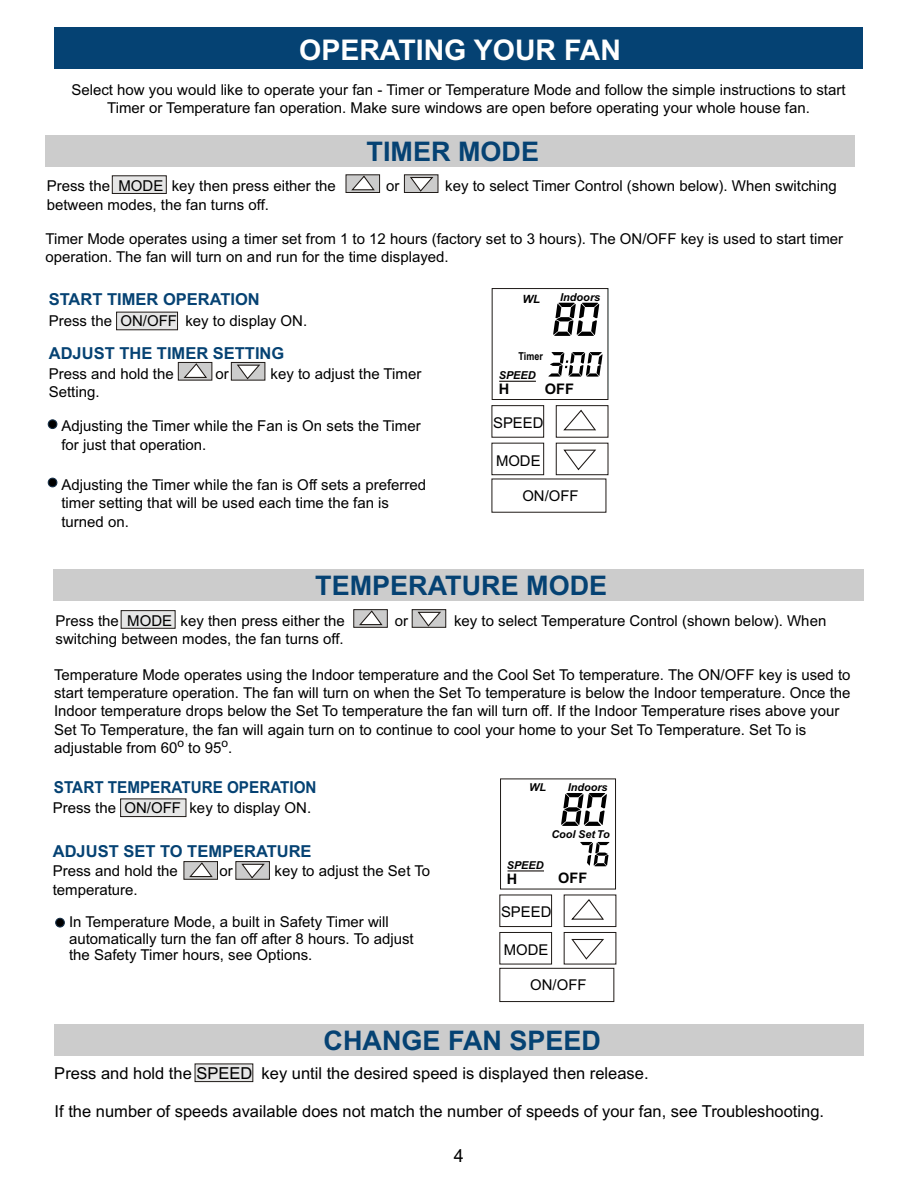
<style>
.page{position:relative;width:918px;height:1188px;background:#fff}
.page>*{position:absolute;margin:0;border:0;box-sizing:border-box;transform-origin:0 0}
.t1{font:700 28.5px "Arial";color:#fff}
.t2{font:700 27px "Arial";color:#054273}
.t3{font:18px "Arial";color:#000}
.t4{font:16.5px "Arial";color:#000}
.t5{font:700 16.5px "Arial";color:#054273}
.t6{font:700 16.5px "Arial";color:#054273;scale:.92 1}
.t7{font:15px/18.5px "Arial";color:#000}
.t8{font:14.85px "Arial";color:#000}
.t9{font:700 14.55px "Arial";color:#000}
.t10{font:12px "Arial";color:#000}
.t11{font:italic 700 11.4px "Arial";color:#000}
.t12{font:italic 700 10.95px "Arial";color:#000}
.t13{font:700 10.95px "Arial Narrow";color:#000}
.t14{font:italic 700 10.8px "Arial";color:#000}
</style>
<div class="page">
<svg style="left:116px;top:312px;width:62px;height:18px"></svg>
<svg style="left:112px;top:175px;width:55px;height:19px"></svg>
<div style="left:54px;top:27px;width:809px;height:41px;background:#054273"></div>
<svg style="left:491px;top:288px;width:118px;height:187px"></svg>
<div style="left:45px;top:136px;width:810px;height:31px;background:#ccc"></div>
<div style="left:48px;top:419px;width:9px;height:10px;background:#000;border:1px solid #142e47;border-radius:50%"></div>
<div style="left:48px;top:478px;width:9px;height:9px;background:#000;border:1px solid #142e47;border-radius:50%"></div>
<svg style="left:178px;top:362px;width:34px;height:18px"></svg>
<svg style="left:231px;top:362px;width:34px;height:19px"></svg>
<svg style="left:346px;top:174px;width:34px;height:19px"></svg>
<svg style="left:404px;top:174px;width:34px;height:19px"></svg>
<svg style="left:120px;top:799px;width:66px;height:18px"></svg>
<div style="left:499px;top:968px;width:115px;height:34px;border:1px solid #1f1a17"></div>
<div style="left:54px;top:569px;width:810px;height:31px;background:#ccc"></div>
<div style="left:55px;top:918px;width:10px;height:10px;background:#000;border:1px solid #142e47;border-radius:50%"></div>
<svg style="left:184px;top:861px;width:34px;height:19px"></svg>
<svg style="left:236px;top:861px;width:34px;height:19px"></svg>
<svg style="left:121px;top:610px;width:54px;height:19px"></svg>
<svg style="left:353px;top:609px;width:35px;height:19px"></svg>
<svg style="left:412px;top:609px;width:34px;height:19px"></svg>
<svg style="left:499px;top:778px;width:117px;height:187px"></svg>
<svg style="left:195px;top:1064px;width:58px;height:18px"></svg>
<div style="left:54px;top:1024px;width:810px;height:31px;background:#ccc"></div>
<h1 class="t1" style="left:299px;top:40px;width:323px">OPERATING YOUR FAN</h1>
<p class="t7" style="left:71px;top:81px;width:776px;text-align:center">Select how you would like to operate your fan - Timer or Temperature Mode and follow the simple instructions to start<br>Timer or Temperature fan operation. Make sure windows are open before operating your whole house fan.</p>
<h2 class="t2" style="left:367px;top:142px;width:174px">TIMER MODE</h2>
<p class="t7" style="left:47px;top:178px;width:291px">Press the MODE key then press either the</p>
<p class="t7" style="left:386px;top:178px;width:15px">or</p>
<p class="t7" style="left:445px;top:178px;width:393px">key to select Timer Control (shown below). When switching</p>
<p class="t7" style="left:47px;top:196px;width:224px">between modes, the fan turns off.</p>
<p class="t7" style="left:45px;top:231px;width:799px">Timer Mode operates using a timer set from 1 to 12 hours (factory set to 3 hours). The ON/OFF key is used to start timer operation. The fan will turn on and run for the time displayed.</p>
<p class="t5" style="left:49px;top:293px;width:213px">START TIMER OPERATION</p>
<p class="t11" style="left:523px;top:295px;width:19px">WL</p>
<p class="t12" style="left:560px;top:293px;width:42px">Indoors</p>
<p class="t7" style="left:49px;top:313px;width:260px">Press the ON/OFF key to display ON.</p>
<p class="t5" style="left:49px;top:347px;width:237px">ADJUST THE TIMER SETTING</p>
<p class="t7" style="left:49px;top:365px;width:127px">Press and hold the</p>
<p class="t7" style="left:216px;top:365px;width:15px">or</p>
<p class="t7" style="left:271px;top:365px;width:152px">key to adjust the Timer</p>
<p class="t7" style="left:49px;top:384px;width:52px">Setting.</p>
<p class="t13" style="left:519px;top:352px;width:26px">Timer</p>
<p class="t12" style="left:499px;top:371px;width:39px">SPEED</p>
<p class="t9" style="left:499px;top:384px;width:12px">H</p>
<p class="t9" style="left:545px;top:383px;width:31px">OFF</p>
<p class="t7" style="left:61px;top:418px;width:361px">Adjusting the Timer while the Fan is On sets the Timer for just that operation.</p>
<p class="t7" style="left:61px;top:477px;width:366px">Adjusting the Timer while the fan is Off sets a preferred timer setting that will be used each time the fan is turned on.</p>
<p class="t8" style="left:493px;top:417px;width:52px">SPEED</p>
<p class="t8" style="left:496px;top:455px;width:46px">MODE</p>
<p class="t8" style="left:522px;top:490px;width:58px">ON/OFF</p>
<h2 class="t2" style="left:315px;top:575px;width:294px">TEMPERATURE MODE</h2>
<p class="t7" style="left:56px;top:613px;width:291px">Press the MODE key then press either the</p>
<p class="t7" style="left:395px;top:613px;width:15px">or</p>
<p class="t7" style="left:454px;top:613px;width:374px">key to select Temperature Control (shown below). When</p>
<p class="t7" style="left:56px;top:631px;width:290px">switching between modes, the fan turns off.</p>
<p class="t7" style="left:54px;top:666px;width:798px">Temperature Mode operates using the Indoor temperature and the Cool Set To temperature. The ON/OFF key is used to start temperature operation. The fan will turn on when the Set To temperature is below the Indoor temperature. Once the Indoor temperature drops below the Set To temperature the fan will turn off. If the Indoor Temperature rises above your Set To Temperature, the fan will again turn on to continue to cool your home to your Set To Temperature. Set To is</p>
<p class="t10" style="left:177px;top:739px;width:8px">o</p>
<p class="t10" style="left:222px;top:739px;width:8px">o</p>
<p class="t7" style="left:54px;top:740px;width:180px">adjustable from 60 to 95 .</p>
<p class="t6" style="left:54px;top:781px;width:287px">START TEMPERATURE OPERATION</p>
<p class="t7" style="left:53px;top:800px;width:260px">Press the ON/OFF key to display ON.</p>
<p class="t5" style="left:53px;top:845px;width:260px">ADJUST SET TO TEMPERATURE</p>
<p class="t7" style="left:53px;top:863px;width:127px">Press and hold the</p>
<p class="t7" style="left:220px;top:863px;width:15px">or</p>
<p class="t7" style="left:275px;top:863px;width:157px">key to adjust the Set To</p>
<p class="t7" style="left:53px;top:881px;width:87px">temperature.</p>
<p class="t7" style="left:69px;top:915px;width:346px;line-height:16.8px">In Temperature Mode, a built in Safety Timer will automatically turn the fan off after 8 hours. To adjust the Safety Timer hours, see Options.</p>
<p class="t14" style="left:529px;top:783px;width:18px">WL</p>
<p class="t14" style="left:568px;top:783px;width:41px">Indoors</p>
<p class="t14" style="left:551px;top:830px;width:60px">Cool Set To</p>
<p class="t14" style="left:507px;top:861px;width:38px">SPEED</p>
<p class="t9" style="left:507px;top:873px;width:12px">H</p>
<p class="t9" style="left:558px;top:873px;width:30px">OFF</p>
<p class="t8" style="left:501px;top:907px;width:52px">SPEED</p>
<p class="t8" style="left:504px;top:944px;width:46px">MODE</p>
<p class="t8" style="left:530px;top:979px;width:58px">ON/OFF</p>
<h2 class="t2" style="left:324px;top:1030px;width:279px">CHANGE FAN SPEED</h2>
<p class="t4" style="left:54px;top:1067px;width:596px">Press and hold the SPEED key until the desired speed is displayed then release.</p>
<p class="t4" style="left:55px;top:1105px;width:771px">If the number of speeds available does not match the number of speeds of your fan, see Troubleshooting.</p>
<p class="t3" style="left:454px;top:1149px;width:12px">4</p>
</div>
